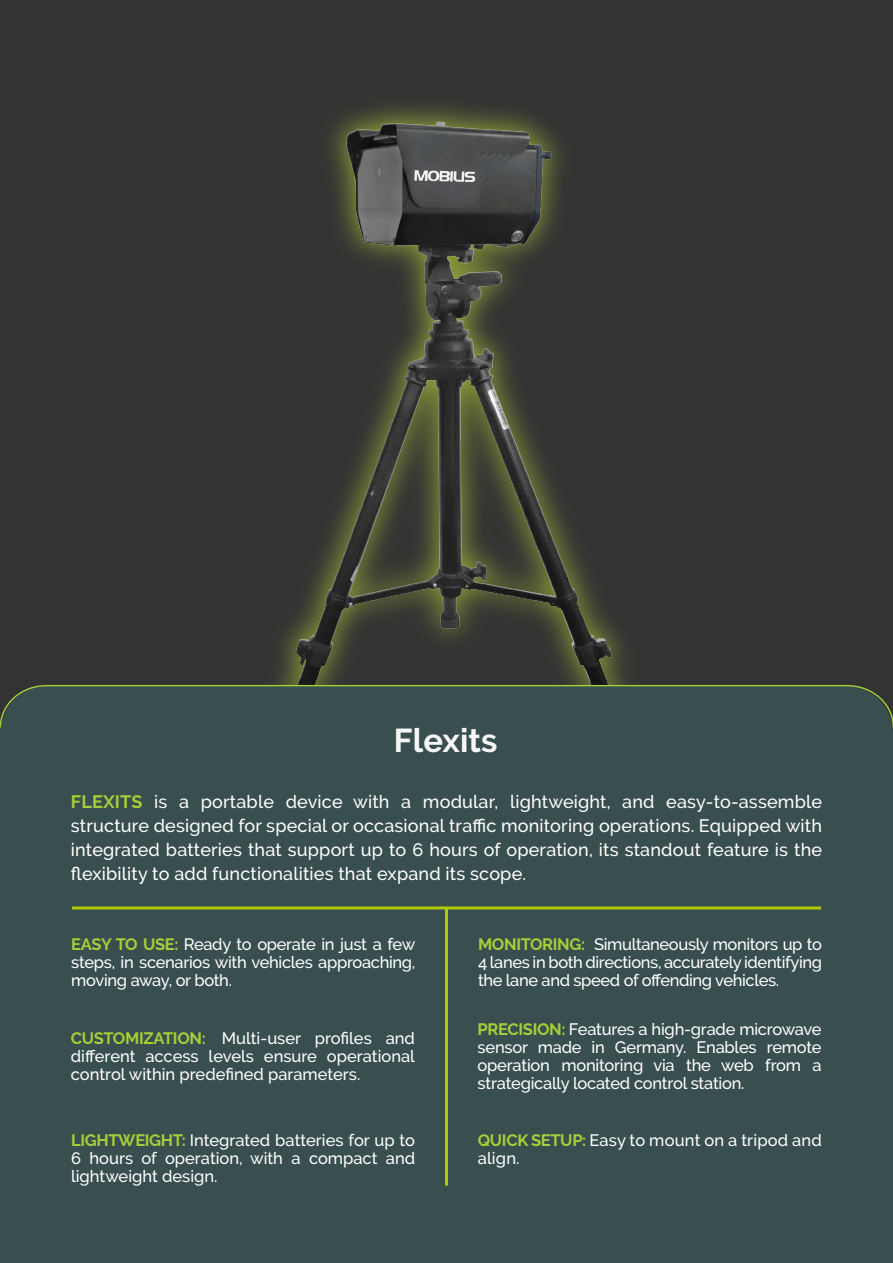
<style>
.page{position:relative;width:893px;height:1263px;background:#333}
.page>*{position:absolute;margin:0;border:0;box-sizing:border-box;transform-origin:0 0}
.t1{font:700 33px "Raleway";letter-spacing:.005em;color:#f6f6f7}
.t2{font:500 18px/24px "Raleway";letter-spacing:.01em;color:#fff;text-align:justify}
.t3{font:500 16.5px/18px "Raleway";letter-spacing:-.015em;color:#fff;text-align:justify}
.t4{font:500 16.5px/18px "Raleway";letter-spacing:.01em;color:#fff}
.s1{font-weight:700;color:#a6ce39}
</style>
<div class="page">
<img style="left:278px;top:113px;width:348px;height:571px">
<div style="left:0;top:729px;width:893px;height:534px;background:#394e4e"></div>
<svg style="left:0;top:684px;width:893px;height:45px;background:#3c514c"></svg>
<hr style="left:445px;top:908px;width:3px;height:277px;background:#aec90b">
<hr style="left:72px;top:906px;width:749px;height:3px;background:#aec90b">
<h1 class="t1" style="left:394px;top:721px;width:105px">Flexits</h1>
<p class="t2" style="left:71px;top:790px;width:753px"><span class="s1">FLEXITS</span> is a portable device with a modular, lightweight, and easy-to-assemble structure designed for special or occasional traffic monitoring operations. Equipped with integrated batteries that support up to 6 hours of operation, its standout feature is the flexibility to add functionalities that expand its scope.</p>
<p class="t3" style="left:71px;top:935px;width:346px"><span class="s1">EASY TO USE:</span> Ready to operate in just a few steps, in scenarios with vehicles approaching, moving away, or both.</p>
<p class="t3" style="left:71px;top:1029px;width:346px"><span class="s1">CUSTOMIZATION:</span> Multi-user profiles and different access levels ensure operational control within predefined parameters.</p>
<p class="t3" style="left:71px;top:1131px;width:346px"><span class="s1">LIGHTWEIGHT:</span> Integrated batteries for up to 6 hours of operation, with a compact and lightweight design.</p>
<p class="t3" style="left:478px;top:935px;width:346px"><span class="s1">MONITORING:</span> Simultaneously monitors up to 4 lanes in both directions, accurately identifying the lane and speed of offending vehicles.</p>
<p class="t3" style="left:478px;top:1020px;width:346px"><span class="s1">PRECISION:</span> Features a high-grade microwave sensor made in Germany. Enables remote operation monitoring via the web from a strategically located control station.</p>
<p class="t4" style="left:478px;top:1131px;width:346px"><span class="s1">QUICK SETUP:</span> Easy to mount on a tripod and align.</p>
</div>
